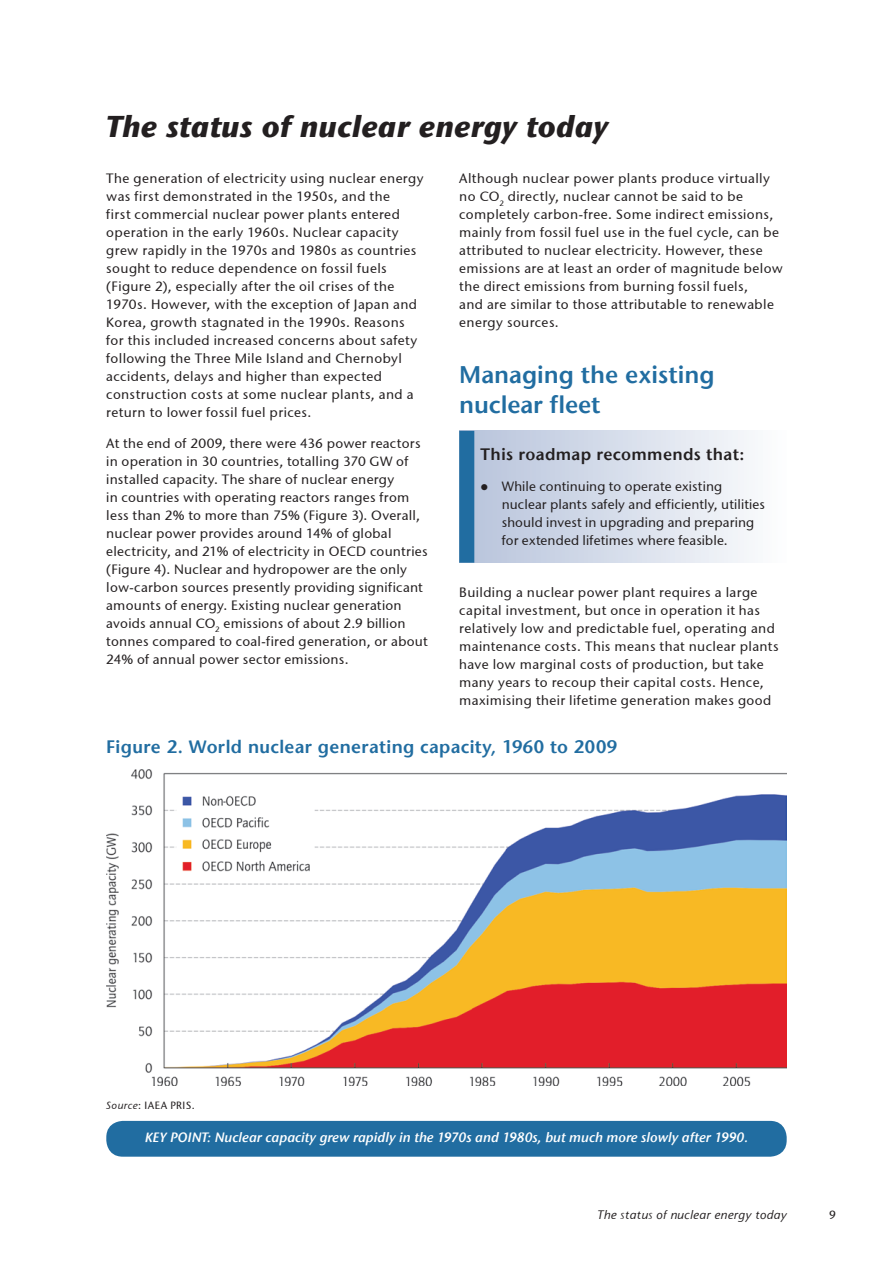
<style>
.page{position:relative;width:893px;height:1263px;background:#fff}
.page>*{position:absolute;margin:0;border:0;box-sizing:border-box;transform-origin:0 0}
.t1{font:italic 700 30px "Stone Sans ITC";letter-spacing:.005em;color:#231f20}
.t2{font:24px/30px "Stone Sans ITC Semi";letter-spacing:-.005em;color:#216da1}
.t3{font:600 18px "Stone Sans LT";letter-spacing:.02em;color:#216da1}
.t4{font:16.5px "Stone Sans ITC Semi";letter-spacing:.02em;color:#231f20}
.t5{font:13.5px/18px "Stone Sans ITCTT Medium";letter-spacing:.025em;color:#231f20}
.t6{font:italic 13.5px "Stone Sans ITC Semi";color:#fff}
.t7{font:italic 12px "Stone Sans";letter-spacing:.035em;color:#231f20}
.t8{font:12px "Stone Sans ITCTT Medium";color:#231f20}
.t9{font:10.5px "Stone Sans ITCTT Medium";letter-spacing:.045em;color:#231f20}
.s1{font-style:italic}
</style>
<div class="page">
<div style="left:459px;top:431px;width:328px;height:132px;background:linear-gradient(to right,#b5c2da,#fcfdfe)"></div>
<div style="left:459px;top:431px;width:15px;height:132px;background:#216da1;border:2px solid #216da1"></div>
<div style="left:106px;top:1121px;width:681px;height:36px;background:#216da1;border-radius:16px"></div>
<img style="left:106px;top:770px;width:681px;height:316px">
<h1 class="t1" style="left:106px;top:108px;width:504px">The status of nuclear energy today</h1>
<p class="t5" style="left:106px;top:169px;width:319px">The generation of electricity using nuclear energy was first demonstrated in the 1950s, and the<br>first commercial nuclear power plants entered operation in the early 1960s. Nuclear capacity grew rapidly in the 1970s and 1980s as countries sought to reduce dependence on fossil fuels (Figure 2), especially after the oil crises of the 1970s. However, with the exception of Japan and Korea, growth stagnated in the 1990s. Reasons for this included increased concerns about safety following the Three Mile Island and Chernobyl accidents, delays and higher than expected construction costs at some nuclear plants, and a return to lower fossil fuel prices.</p>
<p class="t5" style="left:106px;top:434px;width:323px">At the end of 2009, there were 436 power reactors in operation in 30 countries, totalling 370 GW of installed capacity. The share of nuclear energy<br>in countries with operating reactors ranges from less than 2% to more than 75% (Figure 3). Overall, nuclear power provides around 14% of global electricity, and 21% of electricity in OECD countries (Figure 4). Nuclear and hydropower are the only low-carbon sources presently providing significant amounts of energy. Existing nuclear generation avoids annual CO<sub>2</sub> emissions of about 2.9 billion tonnes compared to coal-fired generation, or about 24% of annual power sector emissions.</p>
<p class="t5" style="left:459px;top:169px;width:325px">Although nuclear power plants produce virtually no CO<sub>2</sub> directly, nuclear cannot be said to be completely carbon-free. Some indirect emissions, mainly from fossil fuel use in the fuel cycle, can be attributed to nuclear electricity. However, these emissions are at least an order of magnitude below the direct emissions from burning fossil fuels,<br>and are similar to those attributable to renewable energy sources.</p>
<h2 class="t2" style="left:459px;top:359px;width:257px">Managing the existing nuclear fleet</h2>
<p class="t4" style="left:480px;top:444px;width:265px">This roadmap recommends that:</p>
<p class="t5" style="left:502px;top:477px;width:265px;text-indent:-21px">● While continuing to operate existing nuclear plants safely and efficiently, utilities should invest in upgrading and preparing for extended lifetimes where feasible.</p>
<p class="t5" style="left:459px;top:583px;width:321px">Building a nuclear power plant requires a large capital investment, but once in operation it has relatively low and predictable fuel, operating and maintenance costs. This means that nuclear plants have low marginal costs of production, but take many years to recoup their capital costs. Hence, maximising their lifetime generation makes good</p>
<h3 class="t3" style="left:106px;top:736px;width:512px">Figure 2. World nuclear generating capacity, 1960 to 2009</h3>
<p class="t9" style="left:106px;top:1099px;width:90px"><span class="s1">Source</span>: IAEA PRIS.</p>
<p class="t6" style="left:145px;top:1129px;width:605px">Key point: Nuclear capacity grew rapidly in the 1970s and 1980s, but much more slowly after 1990.</p>
<p class="t7" style="left:596px;top:1209px;width:192px">The status of nuclear energy today</p>
<p class="t8" style="left:829px;top:1208px;width:8px">9</p>
</div>
